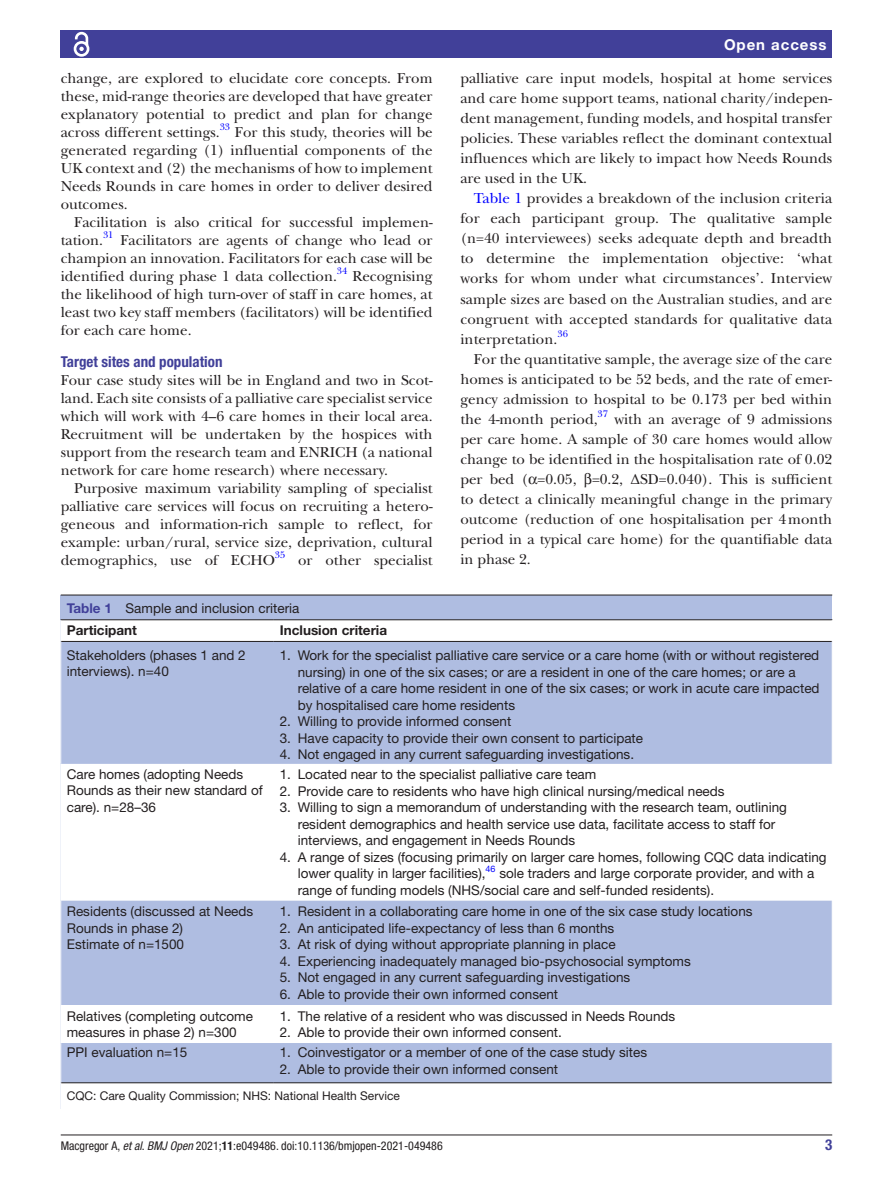
<style>
.page{position:relative;width:893px;height:1191px;background:#fff}
.page>*{position:absolute;margin:0;border:0;box-sizing:border-box;transform-origin:0 0}
.t1{font:15px/18px "New Baskerville";color:#231f20;text-align:justify}
.t2{font:700 condensed 15px "Helvetica Neue LT Std";color:#414099}
.t3{font:700 15px "Helvetica Neue LT Std";letter-spacing:.065em;color:#fff}
.t4{font:13.5px/16.5px "Helvetica Neue LT Std";color:#231f20}
.t5{font:700 13.5px "Helvetica Neue LT Std";color:#231f20}
.t6{font:condensed 12px "Helvetica Neue LT Std";color:#231f20}
.t7{font:12px "Helvetica Neue LT Std";color:#231f20}
.t8{font:9.9px "New Baskerville";color:#00f}
.s1{font-weight:700;color:#414099}
.s2{font-weight:700}
.s3{color:#00f}
.s4{font-family:"Times New Roman"}
.s5{font-style:italic}
</style>
<div class="page">
<hr style="left:61px;top:1134px;width:771px;height:1px;background:#231f20">
<div style="left:61px;top:31px;width:771px;height:27px;background:#414099"></div>
<svg style="left:73px;top:31px;width:17px;height:26px"></svg>
<div style="left:61px;top:595px;width:771px;height:514px;background:#afbde1"></div>
<hr style="left:61px;top:594px;width:771px;height:1px;background:#231f20">
<div style="left:61px;top:620px;width:771px;height:489px;background:#fff"></div>
<svg style="left:61px;top:642px;width:771px;height:440px"></svg>
<hr style="left:61px;top:619px;width:213px;height:1px;background:#231f20">
<hr style="left:61px;top:641px;width:213px;height:1px;background:#231f20">
<hr style="left:274px;top:619px;width:558px;height:1px;background:#231f20">
<hr style="left:274px;top:641px;width:558px;height:1px;background:#231f20">
<hr style="left:274px;top:1082px;width:558px;height:1px;background:#231f20">
<hr style="left:61px;top:1082px;width:213px;height:1px;background:#231f20">
<svg style="left:60px;top:620px;width:1px;height:21px"></svg>
<svg style="left:60px;top:1082px;width:1px;height:27px"></svg>
<hr style="left:67px;top:1099px;width:765px;height:2px;background:#fff">
<p class="t1" style="left:61px;top:69px;width:373px">change, are explored to elucidate core concepts. From these, mid-range theories are developed that have greater explanatory potential to predict and plan for change across different settings.</p>
<p class="t8" style="left:220px;top:121px;width:12px">33</p>
<p class="t1" style="left:61px;top:123px;width:373px;text-indent:174px">For this study, theories will be generated regarding (1) influential components of the UK context and (2) the mechanisms of how to implement Needs Rounds in care homes in order to deliver desired outcomes.</p>
<p class="t1" style="left:61px;top:213px;width:373px;text-indent:13px">Facilitation is also critical for successful implemen&shy;tation.</p>
<p class="t8" style="left:103px;top:229px;width:12px">31</p>
<p class="t1" style="left:61px;top:231px;width:373px;text-indent:60px">Facilitators are agents of change who lead or champion an innovation. Facilitators for each case will be identified during phase 1 data collection.</p>
<p class="t8" style="left:337px;top:265px;width:12px">34</p>
<p class="t1" style="left:61px;top:267px;width:373px;text-indent:292px">Recognising the likelihood of high turn-over of staff in care homes, at least two key staff members (facilitators) will be identified for each care home.</p>
<p class="t2" style="left:61px;top:352px;width:163px">Target sites and population</p>
<p class="t1" style="left:61px;top:371px;width:373px">Four case study sites will be in England and two in Scot&shy;land. Each site consists of a palliative care specialist service which will work with 4–6 care homes in their local area.<br>Recruitment will be undertaken by the hospices with support from the research team and ENRICH (a national network for care home research) where necessary.</p>
<p class="t1" style="left:61px;top:479px;width:373px;text-indent:13px">Purposive maximum variability sampling of specialist palliative care services will focus on recruiting a hetero&shy;geneous and information-rich sample to reflect, for example: urban/rural, service size, deprivation, cultural demographics, use of ECHO<sup>35</sup></p>
<p class="t1" style="left:298px;top:551px;width:136px">or other specialist</p>
<p class="t4" style="left:67px;top:597px;width:234px;line-height:22px"><span class="s1">Table 1</span> Sample and inclusion criteria<br><span class="s2">Participant</span></p>
<p class="t5" style="left:280px;top:622px;width:109px">Inclusion criteria</p>
<p class="t3" style="left:724px;top:35px;width:104px">Open access</p>
<p class="t1" style="left:460px;top:68px;width:373px;line-height:20.1px">palliative care input models, hospital at home services and care home support teams, national charity/indepen&shy;dent management, funding models, and hospital transfer policies. These variables reflect the dominant contextual influences which are likely to impact how Needs Rounds are used in the UK.</p>
<p class="t1" style="left:460px;top:188px;width:373px;line-height:20.1px;text-indent:14px"><span class="s3">Table 1</span> provides a breakdown of the inclusion criteria for each participant group. The qualitative sample (n=40 interviewees) seeks adequate depth and breadth to determine the implementation objective: ‘what works for whom under what circumstances’. Interview sample sizes are based on the Australian studies, and are congruent with accepted standards for qualitative data interpretation.</p>
<p class="t8" style="left:557px;top:328px;width:12px">36</p>
<p class="t1" style="left:460px;top:349px;width:373px;line-height:20.1px;text-indent:14px">For the quantitative sample, the average size of the care homes is anticipated to be 52 beds, and the rate of emer&shy;gency admission to hospital to be 0.173 per bed within the 4-month period,</p>
<p class="t8" style="left:598px;top:408px;width:12px">37</p>
<p class="t1" style="left:460px;top:409px;width:373px;line-height:20.1px;text-indent:154px">with an average of 9 admissions per care home. A sample of 30 care homes would allow change to be identified in the hospitalisation rate of 0.02 per bed ( =0.05, =0.2, <span class="s4">Δ</span>SD=0.040). This is sufficient to detect a clinically meaningful change in the primary outcome (reduction of one hospitalisation per 4month period in a typical care home) for the quantifiable data in phase 2.</p>
<p class="t4" style="left:67px;top:647px;width:181px">Stakeholders (phases 1 and 2 interviews). n=40</p>
<p class="t4" style="left:298px;top:647px;width:523px;text-indent:-18px">1. Work for the specialist palliative care service or a care home (with or without registered nursing) in one of the six cases; or are a resident in one of the care homes; or are a relative of a care home resident in one of the six cases; or work in acute care impacted by hospitalised care home residents</p>
<p class="t4" style="left:280px;top:713px;width:233px">2. Willing to provide informed consent</p>
<p class="t4" style="left:280px;top:729px;width:365px">3. Have capacity to provide their own consent to participate</p>
<p class="t4" style="left:280px;top:746px;width:356px">4. Not engaged in any current safeguarding investigations.</p>
<p class="t4" style="left:67px;top:766px;width:198px">Care homes (adopting Needs<br>Rounds as their new standard of care). n=28–36</p>
<p class="t4" style="left:280px;top:766px;width:318px">1. Located near to the specialist palliative care team</p>
<p class="t4" style="left:280px;top:782px;width:446px">2. Provide care to residents who have high clinical nursing/medical needs</p>
<p class="t4" style="left:298px;top:799px;width:491px;text-indent:-18px">3. Willing to sign a memorandum of understanding with the research team, outlining resident demographics and health service use data, facilitate access to staff for interviews, and engagement in Needs Rounds</p>
<p class="t4" style="left:298px;top:848px;width:530px;text-indent:-18px">4. A range of sizes (focusing primarily on larger care homes, following CQC data indicating lower quality in larger facilities),<sup>46</sup> sole traders and large corporate provider, and with a range of funding models (NHS/social care and self-funded residents).</p>
<p class="t4" style="left:67px;top:903px;width:188px">Residents (discussed at Needs<br>Rounds in phase 2)<br>Estimate of n=1500</p>
<p class="t4" style="left:280px;top:903px;width:474px">1. Resident in a collaborating care home in one of the six case study locations</p>
<p class="t4" style="left:280px;top:919px;width:336px">2. An anticipated life-expectancy of less than 6 months</p>
<p class="t4" style="left:280px;top:936px;width:337px">3. At risk of dying without appropriate planning in place</p>
<p class="t4" style="left:280px;top:952px;width:413px">4. Experiencing inadequately managed bio-psychosocial symptoms</p>
<p class="t4" style="left:280px;top:969px;width:352px">5. Not engaged in any current safeguarding investigations</p>
<p class="t4" style="left:280px;top:985px;width:280px">6. Able to provide their own informed consent</p>
<p class="t4" style="left:67px;top:1007px;width:188px">Relatives (completing outcome measures in phase 2) n=300</p>
<p class="t4" style="left:280px;top:1007px;width:397px">1. The relative of a resident who was discussed in Needs Rounds</p>
<p class="t4" style="left:280px;top:1024px;width:284px">2. Able to provide their own informed consent.</p>
<p class="t4" style="left:67px;top:1044px;width:122px">PPI evaluation n=15</p>
<p class="t4" style="left:280px;top:1044px;width:369px">1. Coinvestigator or a member of one of the case study sites</p>
<p class="t4" style="left:280px;top:1060px;width:280px">2. Able to provide their own informed consent</p>
<p class="t7" style="left:67px;top:1089px;width:335px">CQC: Care Quality Commission; NHS: National Health Service</p>
<p class="t6" style="left:61px;top:1138px;width:384px">Macgregor A, <span class="s5">et al</span>. <span class="s5">BMJ Open</span> 2021;<span class="s2">11</span>:e049486. doi:10.1136/bmjopen-2021-049486</p>
<p class="t2" style="left:825px;top:1135px;width:9px">3</p>
</div>
